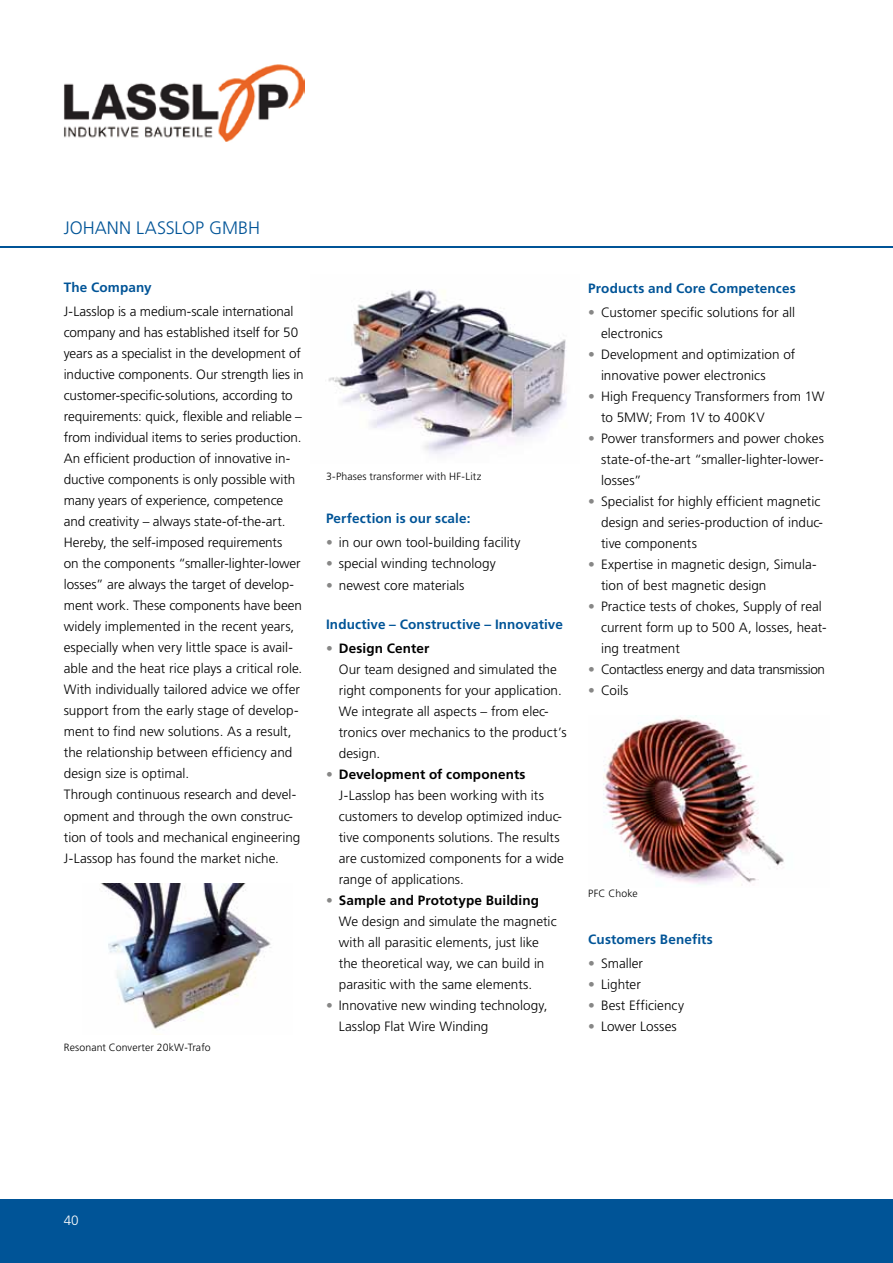
<style>
.page{position:relative;width:893px;height:1263px;background:#fff}
.page>*{position:absolute;margin:0;border:0;box-sizing:border-box;transform-origin:0 0}
.t1{font:300 18px "Frutiger";color:#005497}
.t2{font:300 13.5px/21px "Frutiger";color:#000}
.t3{font:700 13.5px "Frutiger";letter-spacing:.01em;color:#005497}
.t4{font:700 13.5px "Frutiger";letter-spacing:.01em;color:#000}
.t5{font:300 13.5px "Frutiger";letter-spacing:-.025em;color:#000}
.t6{font:300 13.5px "Frutiger";color:#fff}
.t7{font:300 10.5px "Frutiger";letter-spacing:.01em;color:#000}
.s1{color:#878786}
.s2{font-weight:300;color:#878786}
.s3{font-weight:700}
</style>
<div class="page">
<div style="left:0;top:1199px;width:893px;height:64px;background:#005497"></div>
<hr style="left:0;top:247px;width:893px;height:1px;background:#005497">
<img style="left:328px;top:289px;width:238px;height:165px">
<img style="left:101px;top:884px;width:170px;height:145px">
<img style="left:603px;top:715px;width:181px;height:171px">
<img style="left:64px;top:64px;width:240px;height:78px">
<h1 class="t1" style="left:64px;top:217px;width:195px">Johann Lasslop gm bh</h1>
<p class="t3" style="left:64px;top:280px;width:89px">The Company</p>
<p class="t2" style="left:64px;top:301px;width:242px">J-Lasslop is a medium-scale international company and has established itself for 50 years as a specialist in the development of inductive components. Our strength lies in customer-specific-solutions, according to requirements: quick, flexible and reliable – from individual items to series production.<br>An efficient production of innovative in&shy;ductive components is only possible with many years of experience, competence and creativity – always state-of-the-art.<br>Hereby, the self-imposed requirements<br>on the components “smaller-lighter-lower losses” are always the target of develop&shy;ment work. These components have been widely implemented in the recent years, especially when very little space is avail&shy;able and the heat rice plays a critical role.<br>With individually tailored advice we offer support from the early stage of develop&shy;ment to find new solutions. As a result, the relationship between efficiency and design size is optimal.<br>Through continuous research and devel&shy;opment and through the own construc&shy;tion of tools and mechanical engineering J-Lassop has found the market niche.</p>
<p class="t7" style="left:64px;top:1041px;width:148px">Resonant Converter 20kW-Trafo</p>
<p class="t7" style="left:326px;top:470px;width:157px">3-Phases transformer with HF-Litz</p>
<p class="t3" style="left:326px;top:511px;width:146px">Perfection is our scale:</p>
<p class="t2" style="left:326px;top:532px;width:196px"><span class="s1">•</span> in our own tool-building facility</p>
<p class="t2" style="left:326px;top:553px;width:171px"><span class="s1">•</span> special winding technology</p>
<p class="t2" style="left:326px;top:574px;width:140px"><span class="s1">•</span> newest core materials</p>
<p class="t3" style="left:326px;top:616px;width:238px">Inductive – Constructive – Innovative</p>
<p class="t4" style="left:326px;top:640px;width:105px"><span class="s2">•</span> Design Center</p>
<p class="t2" style="left:326px;top:658px;width:232px">Our team designed and simulated the</p>
<p class="t2" style="left:339px;top:679px;width:222px">right components for your application.</p>
<p class="t2" style="left:339px;top:700px;width:211px">We integrate all aspects – from elec-</p>
<p class="t2" style="left:339px;top:721px;width:229px">tronics over mechanics to the product’s</p>
<p class="t2" style="left:339px;top:743px;width:40px">design.</p>
<p class="t4" style="left:326px;top:766px;width:201px"><span class="s2">•</span> Development of components</p>
<p class="t2" style="left:326px;top:785px;width:220px">J -Lasslop has been working with its</p>
<p class="t2" style="left:339px;top:806px;width:225px">customers to develop optimized induc-</p>
<p class="t2" style="left:339px;top:827px;width:222px">tive components solutions. The results</p>
<p class="t2" style="left:339px;top:848px;width:227px">are customized components for a wide</p>
<p class="t2" style="left:339px;top:869px;width:124px">range of applications.</p>
<p class="t2" style="left:339px;top:890px;width:219px;text-indent:-13px"><span class="s1">•</span> <span class="s3">Sample and Prototype Building </span>We design and simulate the magnetic with all parasitic elements, just like the theoretical way, we can build in parasitic with the same elements.</p>
<p class="t2" style="left:339px;top:995px;width:210px;text-indent:-13px"><span class="s1">•</span> I nnovative new winding technology,<br>Lasslop Flat Wire Winding</p>
<p class="t3" style="left:588px;top:280px;width:209px">Products and Core Competences</p>
<p class="t2" style="left:601px;top:302px;width:196px;text-indent:-13px"><span class="s1">•</span> Customer specific solutions for all electronics</p>
<p class="t2" style="left:601px;top:344px;width:196px;text-indent:-13px"><span class="s1">•</span> Development and optimization of innovative power electronics</p>
<p class="t2" style="left:601px;top:386px;width:225px;text-indent:-13px"><span class="s1">•</span> High Frequency Transformers from 1W to 5MW; From 1V to 400KV</p>
<p class="t2" style="left:601px;top:428px;width:224px;text-align:justify;text-indent:-13px"><span class="s1">•</span> Power transformers and power chokes state-of-the-art “smaller-lighter-lower&shy;losses”</p>
<p class="t2" style="left:601px;top:491px;width:223px;text-indent:-13px"><span class="s1">•</span> Specialist for highly efficient magnetic design and series-production of induc&shy;tive components</p>
<p class="t2" style="left:601px;top:554px;width:217px;text-indent:-13px"><span class="s1">•</span> Expertise in magnetic design, Simula&shy;tion of best magnetic design</p>
<p class="t2" style="left:601px;top:596px;width:227px;text-indent:-13px"><span class="s1">•</span> Practice tests of chokes, Supply of real current form up to 500 A, losses, heat&shy;ing treatment</p>
<p class="t5" style="left:588px;top:661px;width:238px"><span class="s1">•</span> Contactless energy and data transmission</p>
<p class="t2" style="left:588px;top:680px;width:42px"><span class="s1">•</span> Coils</p>
<p class="t7" style="left:588px;top:887px;width:51px">PFC Choke</p>
<p class="t3" style="left:588px;top:931px;width:126px">Customers Benefits</p>
<p class="t2" style="left:588px;top:953px;width:56px"><span class="s1">•</span> Smaller</p>
<p class="t2" style="left:588px;top:974px;width:54px"><span class="s1">•</span> Lighter</p>
<p class="t2" style="left:588px;top:995px;width:97px"><span class="s1">•</span> Best Efficiency</p>
<p class="t2" style="left:588px;top:1016px;width:90px"><span class="s1">•</span> Lower Losses</p>
<p class="t6" style="left:64px;top:1212px;width:17px">40</p>
</div>
